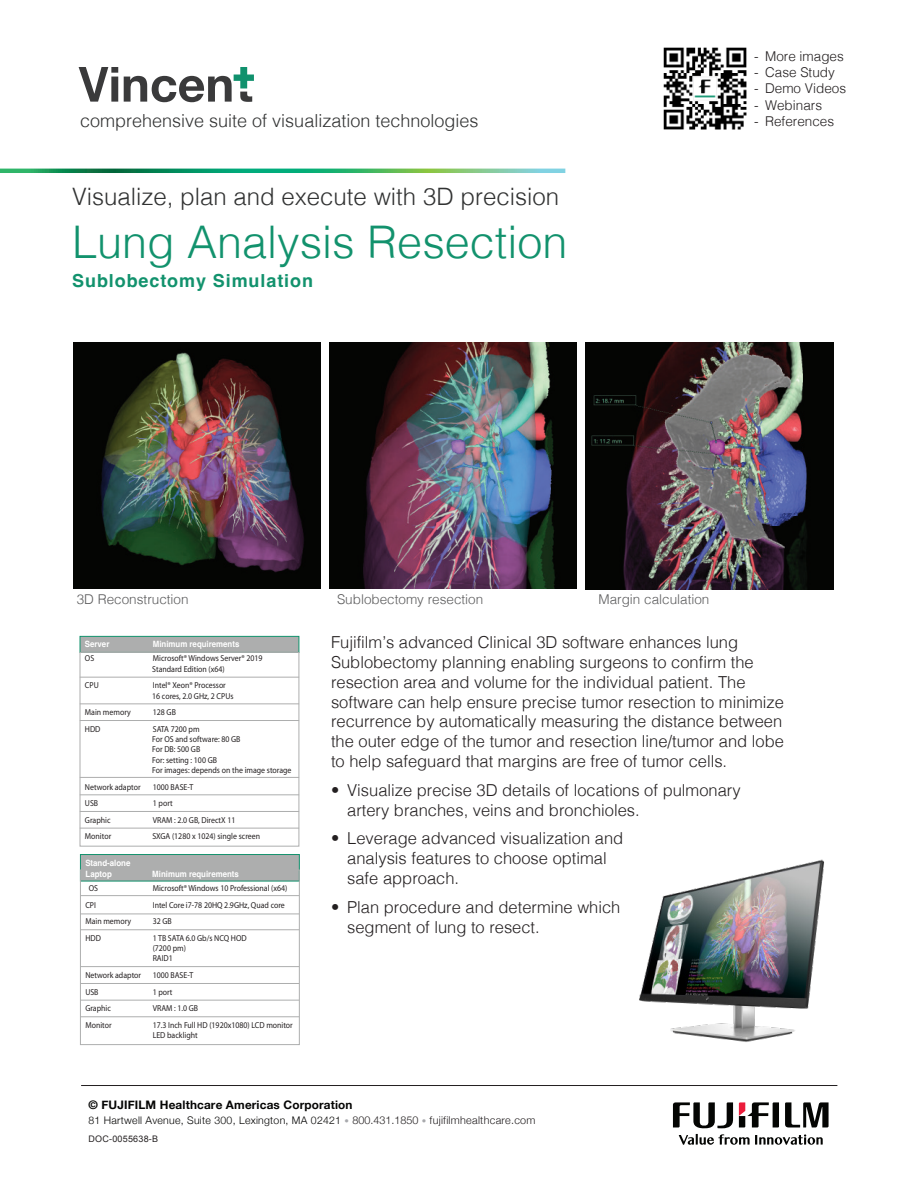
<style>
.page{position:relative;width:918px;height:1188px;background:#fff}
.page>*{position:absolute;margin:0;border:0;box-sizing:border-box;transform-origin:0 0}
.t1{font:300 45px "Helvetica";color:#12926d}
.t2{font:300 24px "Helvetica";color:#313232}
.t3{font:300 18px "Helvetica";color:#313232}
.t4{font:700 18px "Helvetica";letter-spacing:.05em;color:#12926d}
.t5{font:300 16.5px/19.8px "Helvetica";color:#231f20}
.t6{font:300 13.5px "Helvetica";color:#5c5c5d}
.t7{font:300 13.5px "Helvetica";color:#231f20}
.t8{font:700 11.7px "Helvetica Neue";letter-spacing:.015em;color:#050504}
.t9{font:300 10.5px "Helvetica Neue";letter-spacing:.025em;color:#050504}
.t10{font:9px "Arial";letter-spacing:.025em;color:#231f20}
.t11{font:8.7px/10.4px "Myriad Pro";color:#231f20;scale:.91 1}
.t12{font:700 8.7px/10.4px "Helvetica";color:#fff;scale:.91 1}
.s1{font-size:9px;color:#a8a9ad}
.s2{font-size:10.8px;color:#231f20}
</style>
<div class="page">
<svg style="left:673px;top:1102px;width:156px;height:43px"></svg>
<svg style="left:0;top:169px;width:565px;height:4px;background:#33a96f"></svg>
<hr style="left:81px;top:1085px;width:756px;height:1px;background:#231f20">
<img style="left:639px;top:860px;width:185px;height:182px">
<img style="left:74px;top:342px;width:246px;height:246px">
<img style="left:330px;top:342px;width:246px;height:247px">
<img style="left:586px;top:342px;width:248px;height:248px">
<svg style="left:124px;top:67px;width:130px;height:35px"></svg>
<svg style="left:79px;top:67px;width:39px;height:35px"></svg>
<img style="left:663px;top:47px;width:84px;height:83px">
<div style="left:80px;top:636px;width:219px;height:17px;background:#adaeae;border:1px solid #12926d"></div>
<div style="left:80px;top:652px;width:219px;height:194px;border:1px solid #adaeae"></div>
<div style="left:80px;top:854px;width:219px;height:27px;background:#adaeae;border:1px solid #12926d"></div>
<div style="left:80px;top:870px;width:220px;height:175px;border:1px solid #adaeae"></div>
<hr style="left:80px;top:677px;width:219px;height:1px;background:#adaeae">
<hr style="left:80px;top:704px;width:219px;height:1px;background:#adaeae">
<hr style="left:80px;top:720px;width:219px;height:1px;background:#adaeae">
<hr style="left:80px;top:777px;width:219px;height:1px;background:#adaeae">
<hr style="left:80px;top:795px;width:219px;height:1px;background:#adaeae">
<hr style="left:80px;top:811px;width:219px;height:1px;background:#adaeae">
<hr style="left:80px;top:828px;width:219px;height:1px;background:#adaeae">
<hr style="left:80px;top:895px;width:219px;height:1px;background:#adaeae">
<hr style="left:80px;top:914px;width:219px;height:1px;background:#adaeae">
<hr style="left:80px;top:930px;width:219px;height:1px;background:#adaeae">
<hr style="left:80px;top:966px;width:219px;height:1px;background:#adaeae">
<hr style="left:80px;top:983px;width:219px;height:1px;background:#adaeae">
<hr style="left:80px;top:1000px;width:219px;height:1px;background:#adaeae">
<hr style="left:80px;top:1017px;width:219px;height:1px;background:#adaeae">
<p class="t7" style="left:754px;top:45px;width:91px">- More images</p>
<p class="t7" style="left:754px;top:61px;width:82px">- Case Study</p>
<p class="t7" style="left:754px;top:77px;width:93px">- Demo Videos</p>
<p class="t7" style="left:754px;top:93px;width:69px">- Webinars</p>
<p class="t3" style="left:80px;top:105px;width:400px">comprehensive suite of visualization technologies</p>
<p class="t7" style="left:754px;top:109px;width:81px">- References</p>
<h2 class="t2" style="left:72px;top:176px;width:488px">Visualize, plan and execute with 3D precision</h2>
<h1 class="t1" style="left:72px;top:204px;width:497px">Lung Analysis Resection</h1>
<p class="t4" style="left:72px;top:270px;width:242px">Sublobectomy Simulation</p>
<p class="t6" style="left:77px;top:588px;width:113px">3D Reconstruction</p>
<p class="t6" style="left:337px;top:588px;width:148px">Sublobectomy resection</p>
<p class="t6" style="left:598px;top:588px;width:113px">Margin calculation</p>
<p class="t12" style="left:85px;top:640px;width:28px">Server</p>
<p class="t12" style="left:153px;top:640px;width:97px">Minimum requirements</p>
<p class="t11" style="left:85px;top:653px;width:12px">OS</p>
<p class="t11" style="left:152px;top:653px;width:123px">Microsoft® Windows Server® 2019<br>Standard Edition (x64)</p>
<p class="t11" style="left:85px;top:680px;width:17px">CPU</p>
<p class="t11" style="left:152px;top:680px;width:91px">Intel® Xeon® Processor<br>16 cores, 2.0 GHz, 2 CPUs</p>
<p class="t11" style="left:85px;top:707px;width:52px">Main memory</p>
<p class="t11" style="left:153px;top:707px;width:27px">128 GB</p>
<p class="t11" style="left:85px;top:723px;width:19px">HDD</p>
<p class="t11" style="left:152px;top:723px;width:155px">SATA 7200 pm<br>For OS and software: 80 GB<br>For DB: 500 GB<br>For: setting : 100 GB<br>For images: depends on the image storage</p>
<p class="t11" style="left:85px;top:781px;width:63px">Network adaptor</p>
<p class="t11" style="left:153px;top:781px;width:46px">1000 BASE-T</p>
<p class="t11" style="left:85px;top:798px;width:16px">USB</p>
<p class="t11" style="left:153px;top:798px;width:23px">1 port</p>
<p class="t11" style="left:85px;top:814px;width:30px">Graphic</p>
<p class="t11" style="left:153px;top:814px;width:92px">VRAM : 2.0 GB, DirectX 11</p>
<p class="t11" style="left:85px;top:831px;width:30px">Monitor</p>
<p class="t11" style="left:152px;top:831px;width:120px">SXGA (1280 x 1024) single screen</p>
<p class="t12" style="left:85px;top:859px;width:51px">Stand-alone<br>Laptop</p>
<p class="t12" style="left:152px;top:869px;width:97px">Minimum requirements</p>
<p class="t11" style="left:89px;top:883px;width:12px">OS</p>
<p class="t11" style="left:153px;top:883px;width:150px">Microsoft® Windows 10 Professional (x64)</p>
<p class="t11" style="left:85px;top:899px;width:13px">CPI</p>
<p class="t11" style="left:153px;top:899px;width:147px">Intel Core i7-78 20HQ 2.9GHz, Quad core</p>
<p class="t11" style="left:85px;top:916px;width:52px">Main memory</p>
<p class="t11" style="left:153px;top:916px;width:22px">32 GB</p>
<p class="t11" style="left:85px;top:932px;width:19px">HDD</p>
<p class="t11" style="left:153px;top:932px;width:105px">1 TB SATA 6.0 Gb/s NCQ HOD (7200 pm)<br>RAID1</p>
<p class="t11" style="left:85px;top:970px;width:63px">Network adaptor</p>
<p class="t11" style="left:153px;top:970px;width:46px">1000 BASE-T</p>
<p class="t11" style="left:85px;top:986px;width:16px">USB</p>
<p class="t11" style="left:153px;top:986px;width:23px">1 port</p>
<p class="t11" style="left:85px;top:1003px;width:30px">Graphic</p>
<p class="t11" style="left:153px;top:1003px;width:51px">VRAM : 1.0 GB</p>
<p class="t11" style="left:85px;top:1019px;width:30px">Monitor</p>
<p class="t11" style="left:153px;top:1019px;width:156px">17.3 Inch Full HD (1920x1080) LCD monitor<br>LED backlight</p>
<p class="t5" style="left:331px;top:631px;width:455px">Fujifilm’s advanced Clinical 3D software enhances lung Sublobectomy planning enabling surgeons to confirm the resection area and volume for the individual patient. The software can help ensure precise tumor resection to minimize recurrence by automatically measuring the distance between the outer edge of the tumor and resection line/tumor and lobe to help safeguard that margins are free of tumor cells.</p>
<p class="t5" style="left:347px;top:779px;width:395px;text-indent:-16px">• Visualize precise 3D details of locations of pulmonary artery branches, veins and bronchioles.</p>
<p class="t5" style="left:347px;top:828px;width:278px;text-indent:-16px">• Leverage advanced visualization and analysis features to choose optimal safe approach.</p>
<p class="t5" style="left:347px;top:896px;width:275px;text-indent:-16px">• Plan procedure and determine which segment of lung to resect.</p>
<p class="t8" style="left:88px;top:1095px;width:266px">© FUJIFILM Healthcare Americas Corporation</p>
<p class="t9" style="left:89px;top:1111px;width:448px">81 Hartwell Avenue, Suite 300, Lexington, MA 02421 <span class="s1">•</span> <span class="s2">800.431.1850</span> <span class="s1">•</span> <span class="s2">fujifilmhealthcare.com</span></p>
<p class="t10" style="left:88px;top:1133px;width:71px">DOC-0055638-B</p>
</div>
